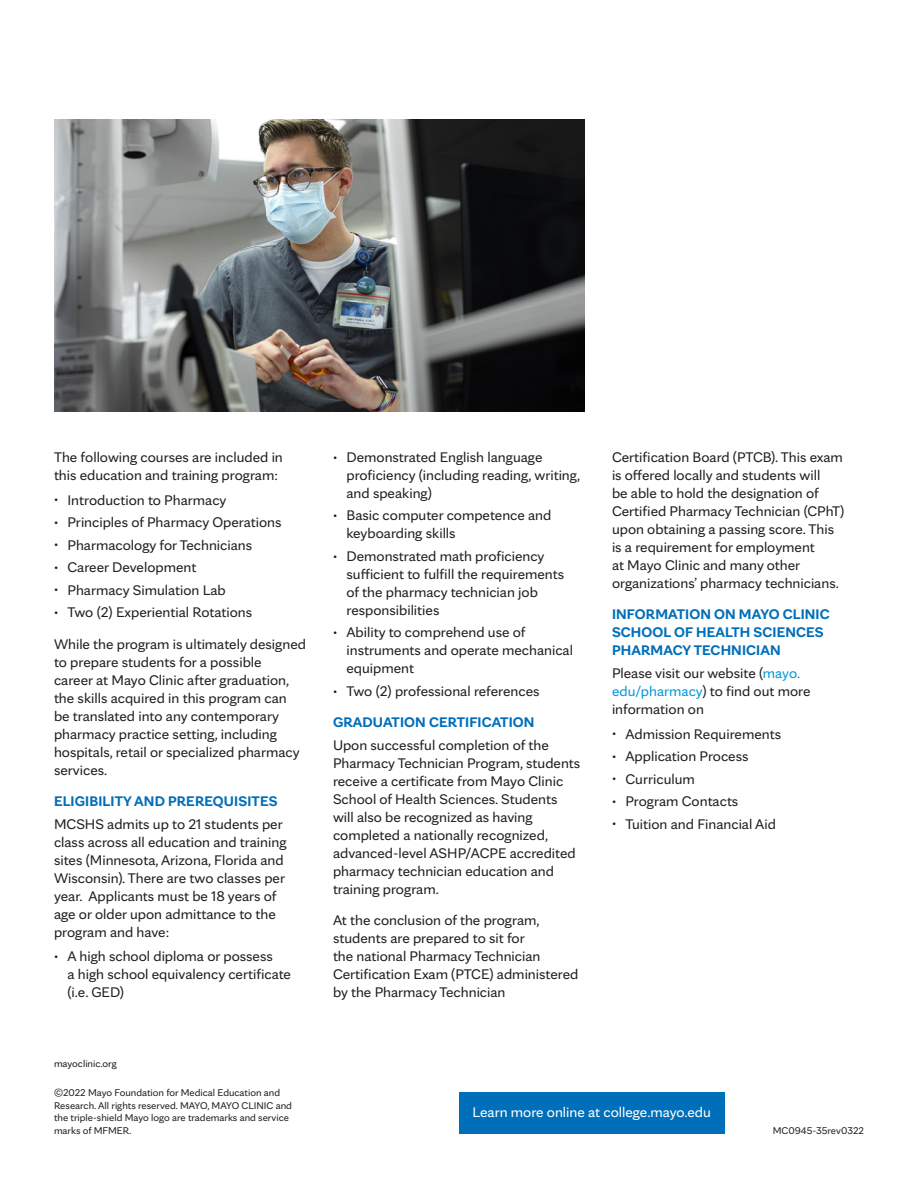
<style>
.page{position:relative;width:918px;height:1188px;background:#fff}
.page>*{position:absolute;margin:0;border:0;box-sizing:border-box;transform-origin:0 0}
.MC_-_BODY{font:15px/18px "Mayo Clinic Sans";color:#231f20}
.MC_-_BODY__Before_Li{font:15px/18px "Mayo Clinic Sans";color:#231f20}
.MC_-_SUBHEAD_1{font:700 15px/18px "Mayo Clinic Sans";letter-spacing:.01em;color:#006fba}
.MC_-_CTA{font:15px "Mayo Clinic Sans";color:#fff}
.MC___TRACKING{font:10.5px/12.8px "Mayo Clinic Sans";color:#231f20}
.s1{font-size:11.25px}
.s2{color:#069ad9}
</style>
<div class="page">
<img style="left:54px;top:120px;width:531px;height:291px">
<div style="left:459px;top:1092px;width:265px;height:42px;background:#006fba"></div>
<p class="MC_-_BODY__Before_Li" style="left:54px;top:446px;width:230px">The following courses are included in this education and training program:</p>
<p class="MC_-_BODY" style="left:54px;top:489px;width:174px"><span class="s1">•</span> Introduction to Pharmacy</p>
<p class="MC_-_BODY" style="left:54px;top:512px;width:229px"><span class="s1">•</span> Principles of Pharmacy Operations</p>
<p class="MC_-_BODY" style="left:54px;top:534px;width:200px"><span class="s1">•</span> Pharmacology for Technicians</p>
<p class="MC_-_BODY" style="left:54px;top:557px;width:144px"><span class="s1">•</span> Career Development</p>
<p class="MC_-_BODY" style="left:54px;top:579px;width:173px"><span class="s1">•</span> Pharmacy Simulation Lab</p>
<p class="MC_-_BODY" style="left:54px;top:602px;width:200px"><span class="s1">•</span> Two (2) Experiential Rotations</p>
<p class="MC_-_BODY" style="left:54px;top:633px;width:254px">While the program is ultimately designed to prepare students for a possible<br>career at Mayo Clinic after graduation, the skills acquired in this program can be translated into any contemporary pharmacy practice setting, including hospitals, retail or specialized pharmacy services.</p>
<p class="MC_-_SUBHEAD_1" style="left:54px;top:791px;width:225px">ELIGIBILITY AND PREREQUISITES</p>
<p class="MC_-_BODY__Before_Li" style="left:54px;top:813px;width:234px">MCSHS admits up to 21 students per class across all education and training sites (Minnesota, Arizona, Florida and Wisconsin). There are two classes per year. Applicants must be 18 years of age or older upon admittance to the program and have:</p>
<p class="MC_-_BODY" style="left:68px;top:946px;width:225px;text-indent:-14px"><span class="s1">•</span> A high school diploma or possess<br>a high school equivalency certificate (i.e. GED)</p>
<p class="MC___TRACKING" style="left:54px;top:1056px;width:64px">mayoclinic.org</p>
<p class="MC___TRACKING" style="left:54px;top:1085px;width:239px">©2022 Mayo Foundation for Medical Education and Research. All rights reserved. MAYO, MAYO CLINIC and the triple-shield Mayo logo are trademarks and service marks of MFMER.</p>
<p class="MC_-_BODY" style="left:346px;top:446px;width:235px;text-indent:-14px"><span class="s1">•</span> Demonstrated English language proficiency (including reading, writing, and speaking)</p>
<p class="MC_-_BODY" style="left:346px;top:505px;width:206px;text-indent:-14px"><span class="s1">•</span> Basic computer competence and keyboarding skills</p>
<p class="MC_-_BODY" style="left:346px;top:545px;width:219px;text-indent:-14px"><span class="s1">•</span> Demonstrated math proficiency sufficient to fulfill the requirements of the pharmacy technician job responsibilities</p>
<p class="MC_-_BODY" style="left:346px;top:622px;width:228px;text-indent:-14px"><span class="s1">•</span> Ability to comprehend use of instruments and operate mechanical equipment</p>
<p class="MC_-_BODY" style="left:333px;top:680px;width:208px"><span class="s1">•</span> Two (2) professional references</p>
<p class="MC_-_SUBHEAD_1" style="left:333px;top:712px;width:203px">GRADUATION CERTIFICATION</p>
<p class="MC_-_BODY" style="left:333px;top:734px;width:249px">Upon successful completion of the Pharmacy Technician Program, students receive a certificate from Mayo Clinic School of Health Sciences. Students will also be recognized as having completed a nationally recognized, advanced-level ASHP/ACPE accredited pharmacy technician education and training program.</p>
<p class="MC_-_BODY" style="left:333px;top:910px;width:247px">At the conclusion of the program, students are prepared to sit for<br>the national Pharmacy Technician Certification Exam (PTCE) administered by the Pharmacy Technician</p>
<p class="MC_-_BODY" style="left:612px;top:446px;width:234px">Certification Board (PTCB). This exam is offered locally and students will<br>be able to hold the designation of Certified Pharmacy Technician (CPhT) upon obtaining a passing score. This is a requirement for employment<br>at Mayo Clinic and many other organizations’ pharmacy technicians.</p>
<p class="MC_-_SUBHEAD_1" style="left:612px;top:604px;width:219px">INFORMATION ON MAYO CLINIC<br>SCHOOL OF HEALTH SCIENCES<br>PHARMACY TECHNICIAN</p>
<p class="MC_-_BODY__Before_Li" style="left:612px;top:662px;width:200px">Please visit our website (<span class="s2">mayo. edu/pharmacy</span>) to find out more information on</p>
<p class="MC_-_BODY" style="left:612px;top:723px;width:171px"><span class="s1">•</span> Admission Requirements</p>
<p class="MC_-_BODY" style="left:612px;top:746px;width:138px"><span class="s1">•</span> Application Process</p>
<p class="MC_-_BODY" style="left:612px;top:768px;width:84px"><span class="s1">•</span> Curriculum</p>
<p class="MC_-_BODY" style="left:612px;top:791px;width:128px"><span class="s1">•</span> Program Contacts</p>
<p class="MC_-_BODY" style="left:612px;top:813px;width:165px"><span class="s1">•</span> Tuition and Financial Aid</p>
<p class="MC_-_CTA" style="left:473px;top:1100px;width:240px">Learn more online at college.mayo.edu</p>
<p class="MC___TRACKING" style="left:773px;top:1123px;width:93px">MC0945-35rev0322</p>
</div>
